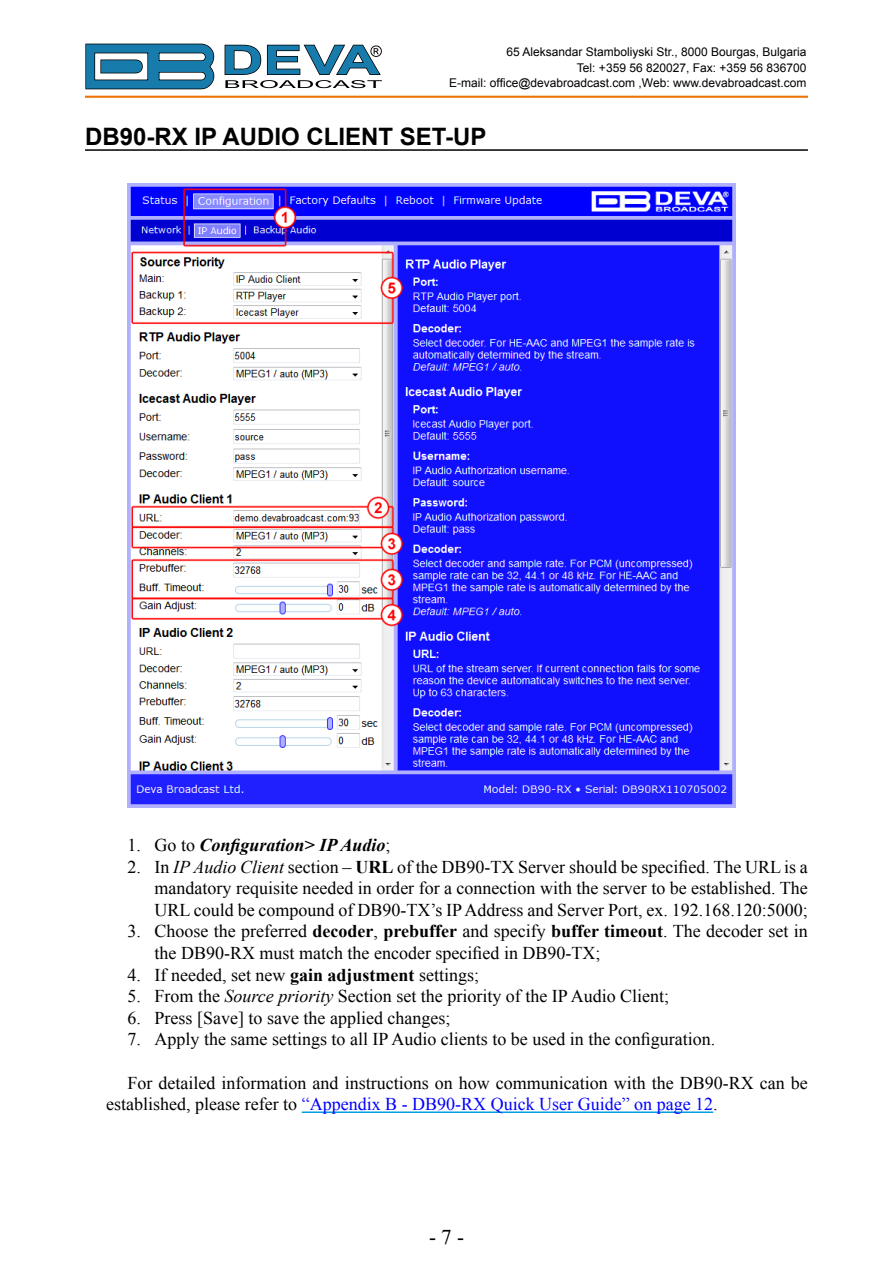
<style>
.page{position:relative;width:893px;height:1263px;background:#fff}
.page>*{position:absolute;margin:0;border:0;box-sizing:border-box;transform-origin:0 0}
.Sub_Caption{font:700 24px "Arial";color:#000}
.t1{font:21px "Times New Roman";color:#000}
.t2{font:18px/21.6px "Times New Roman";color:#000}
.t3{font:italic 700 18px "Times New Roman";color:#000}
.t4{font:12px/16.5px "Arial";color:#000;text-align:right}
.s1{font-weight:400;font-style:normal}
.s2{font-style:italic}
.s3{font-weight:700}
.s4{color:#00f}
</style>
<div class="page">
<svg style="left:85px;top:43px;width:130px;height:47px"></svg>
<svg style="left:224px;top:44px;width:158px;height:44px"></svg>
<hr style="left:85px;top:96px;width:723px;height:2px;background:#ec7405">
<hr style="left:85px;top:149px;width:723px;height:2px;background:#000">
<hr style="left:302px;top:1111px;width:411px;height:2px;background:#009ee0">
<img style="left:128px;top:183px;width:607px;height:625px">
<p class="t4" style="left:506px;top:43px;width:302px">65 Aleksandar Stamboliyski Str., 8000 Bourgas, Bulgaria<br>Tel: +359 56 820027, Fax: +359 56 836700</p>
<p class="t4" style="left:449px;top:74px;width:359px">E-mail: office@devabroadcast.com ,Web: www.devabroadcast.com</p>
<p class="Sub_Caption" style="left:85px;top:121px;width:403px">DB90-RX IP AUDIO CLIENT SET-UP</p>
<p class="t3" style="left:128px;top:832px;width:264px"><span class="s1">1. Go to</span> Configuration&gt; IP Audio<span class="s1">;</span></p>
<p class="t2" style="left:155px;top:855px;width:655px;text-align:justify;text-indent:-27px">2. In <span class="s2">IP Audio Client</span> section – <span class="s3">URL</span> of the DB90-TX Server should be specified. The URL is a mandatory requisite needed in order for a connection with the server to be established. The URL could be compound of DB90-TX’s IP Address and Server Port, ex. 192.168.120:5000;</p>
<p class="t2" style="left:155px;top:920px;width:655px;text-indent:-27px">3. Choose the preferred <span class="s3">decoder</span>, <span class="s3">prebuffer</span> and specify <span class="s3">buffer timeout</span>. The decoder set in the DB90-RX must match the encoder specified in DB90-TX;</p>
<p class="t2" style="left:128px;top:963px;width:353px">4. If needed, set new <span class="s3">gain adjustment</span> settings;</p>
<p class="t2" style="left:128px;top:985px;width:543px">5. From the <span class="s2">Source priority</span> Section set the priority of the IP Audio Client;</p>
<p class="t2" style="left:128px;top:1007px;width:324px">6. Press [Save] to save the applied changes;</p>
<p class="t2" style="left:128px;top:1028px;width:589px">7. Apply the same settings to all IP Audio clients to be used in the configuration.</p>
<p class="t2" style="left:106px;top:1071px;width:703px;text-indent:21px">For detailed information and instructions on how communication with the DB90-RX can be established, please refer to <span class="s4">“Appendix B - DB90-RX Quick User Guide” on page 12</span>.</p>
<p class="t1" style="left:429px;top:1222px;width:36px">- 7 -</p>
</div>
